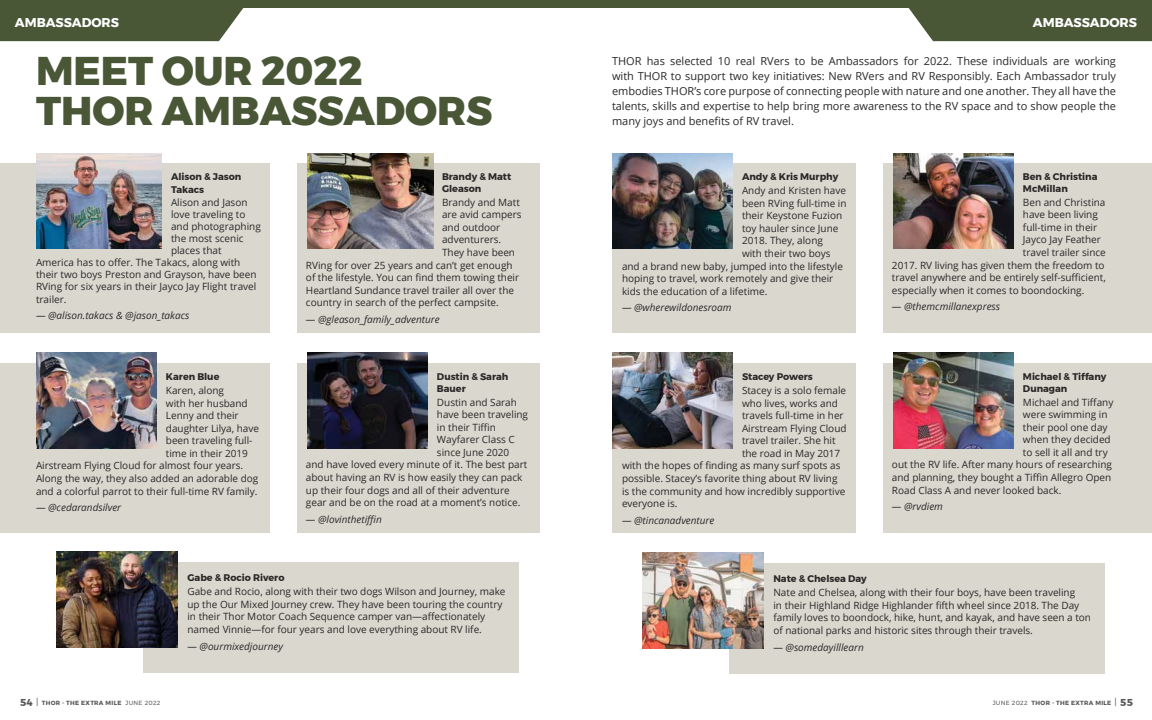
<style>
.page{position:relative;width:1152px;height:720px;background:#fff}
.page>*{position:absolute;margin:0;border:0;box-sizing:border-box;transform-origin:0 0}
.t1{font:800 40px/40px "Montserrat";color:#4a5737}
.t2{font:700 12.7px "Montserrat";color:#fff}
.t3{font:11px/15px "Open Sans";color:#2a2928;text-align:justify}
.t4{font:10px/12.5px "Open Sans";color:#2a2928}
.t5{font:italic 10px "Open Sans";color:#2a2928}
.t6{font:700 9.6px/11.5px "Montserrat";color:#2a2928}
.t7{font:700 6px "Montserrat";letter-spacing:.05em;color:#595856}
.s1{font-size:10px}
.s2{font-weight:400;font-size:9px}
.s3{font-weight:400}
</style>
<div class="page">
<svg style="left:0;top:7px;width:249px;height:34px;background:#566244"></svg>
<svg style="left:903px;top:7px;width:249px;height:34px;background:#566244"></svg>
<div style="left:576px;top:0;width:576px;height:7px;background:#4a5737"></div>
<div style="left:0;top:0;width:576px;height:7px;background:#4a5737"></div>
<div style="left:0;top:163px;width:270px;height:170px;background:#dad7cf"></div>
<div style="left:612px;top:163px;width:244px;height:170px;background:#dad7cf"></div>
<div style="left:297px;top:163px;width:243px;height:170px;background:#dad7cf"></div>
<div style="left:883px;top:163px;width:269px;height:170px;background:#dad7cf"></div>
<div style="left:0;top:363px;width:270px;height:170px;background:#dad7cf"></div>
<div style="left:143px;top:562px;width:376px;height:110px;background:#dad7cf"></div>
<div style="left:729px;top:563px;width:376px;height:110px;background:#dad7cf"></div>
<img style="left:36px;top:153px;width:126px;height:96px">
<img style="left:612px;top:153px;width:121px;height:96px">
<img style="left:307px;top:153px;width:126px;height:96px">
<img style="left:893px;top:153px;width:121px;height:96px">
<img style="left:36px;top:353px;width:121px;height:96px">
<img style="left:57px;top:552px;width:121px;height:95px">
<img style="left:643px;top:553px;width:121px;height:95px">
<div style="left:297px;top:363px;width:243px;height:170px;background:#dad7cf"></div>
<div style="left:883px;top:363px;width:269px;height:170px;background:#dad7cf"></div>
<img style="left:307px;top:353px;width:121px;height:96px">
<img style="left:893px;top:353px;width:121px;height:96px">
<div style="left:612px;top:363px;width:244px;height:170px;background:#dad7cf"></div>
<img style="left:612px;top:353px;width:121px;height:96px">
<p class="t2" style="left:15px;top:13px;width:106px">AMBASSADORS</p>
<p class="t2" style="left:1033px;top:13px;width:106px">AMBASSADORS</p>
<h1 class="t1" style="left:36px;top:51px;width:458px">MEET OUR 2022<br>THOR AMBASSADORS</h1>
<p class="t3" style="left:612px;top:53px;width:505px">THOR has selected 10 real RVers to be Ambassadors for 2022. These individuals are working with THOR to support two key initiatives: New RVers and RV Responsibly. Each Ambassador truly embodies THOR’s core purpose of connecting people with nature and one another. They all have the talents, skills and expertise to help bring more awareness to the RV space and to show people the many joys and benefits of RV travel.</p>
<p class="t6" style="left:171px;top:171px;width:72px;line-height:12.5px">Alison &amp; Jason<br>Takacs</p>
<p class="t4" style="left:171px;top:196px;width:78px">Alison and Jason</p>
<p class="t4" style="left:171px;top:208px;width:76px">love traveling to</p>
<p class="t4" style="left:171px;top:220px;width:91px">and photographing</p>
<p class="t4" style="left:171px;top:232px;width:74px">the most scenic</p>
<p class="t4" style="left:171px;top:244px;width:52px">places that</p>
<p class="t4" style="left:36px;top:256px;width:206px">America has to offer. The Takacs, along with</p>
<p class="t4" style="left:36px;top:268px;width:222px">their two boys Preston and Grayson, have been</p>
<p class="t4" style="left:36px;top:280px;width:222px">RVing for six years in their Jayco Jay Flight travel</p>
<p class="t4" style="left:36px;top:293px;width:32px">trailer.</p>
<p class="t5" style="left:36px;top:309px;width:155px">— @alison.takacs &amp; @jason_takacs</p>
<p class="t6" style="left:166px;top:371px;width:55px">Karen Blue</p>
<p class="t4" style="left:166px;top:384px;width:60px">Karen, along</p>
<p class="t4" style="left:166px;top:397px;width:83px">with her husband</p>
<p class="t4" style="left:166px;top:409px;width:74px">Lenny and their</p>
<p class="t4" style="left:166px;top:422px;width:95px">daughter Lilya, have</p>
<p class="t4" style="left:166px;top:434px;width:88px">been traveling full-</p>
<p class="t4" style="left:166px;top:447px;width:83px">time in their 2019</p>
<p class="t4" style="left:36px;top:459px;width:209px">Airstream Flying Cloud for almost four years.</p>
<p class="t4" style="left:36px;top:472px;width:224px">Along the way, they also added an adorable dog</p>
<p class="t4" style="left:36px;top:484px;width:223px">and a colorful parrot to their full-time RV family.</p>
<p class="t5" style="left:36px;top:501px;width:87px">— @cedarandsilver</p>
<p class="t6" style="left:442px;top:171px;width:71px">Brandy &amp; Matt<br>Gleason</p>
<p class="t4" style="left:442px;top:196px;width:79px">Brandy and Matt</p>
<p class="t4" style="left:442px;top:208px;width:81px">are avid campers</p>
<p class="t4" style="left:442px;top:221px;width:60px">and outdoor</p>
<p class="t4" style="left:442px;top:233px;width:61px">adventurers.</p>
<p class="t4" style="left:442px;top:246px;width:75px">They have been</p>
<p class="t4" style="left:306px;top:258px;width:208px">RVing for over 25 years and can’t get enough</p>
<p class="t4" style="left:306px;top:271px;width:215px">of the lifestyle. You can find them towing their</p>
<p class="t4" style="left:306px;top:283px;width:210px">Heartland Sundance travel trailer all over the</p>
<p class="t4" style="left:306px;top:296px;width:194px">country in search of the perfect campsite.</p>
<p class="t5" style="left:306px;top:312px;width:135px">— @gleason_family_adventure</p>
<p class="t6" style="left:437px;top:371px;width:73px">Dustin &amp; Sarah<br>Bauer</p>
<p class="t4" style="left:437px;top:396px;width:81px">Dustin and Sarah</p>
<p class="t4" style="left:437px;top:408px;width:93px">have been traveling</p>
<p class="t4" style="left:437px;top:421px;width:61px">in their Tiffin</p>
<p class="t4" style="left:437px;top:433px;width:79px">Wayfarer Class C</p>
<p class="t4" style="left:437px;top:446px;width:74px">since June 2020</p>
<p class="t4" style="left:306px;top:458px;width:223px">and have loved every minute of it. The best part</p>
<p class="t4" style="left:306px;top:471px;width:218px">about having an RV is how easily they can pack</p>
<p class="t4" style="left:306px;top:483px;width:205px">up their four dogs and all of their adventure</p>
<p class="t4" style="left:306px;top:496px;width:216px">gear and be on the road at a moment’s notice.</p>
<p class="t5" style="left:306px;top:512px;width:77px">— @lovinthetiffin</p>
<p class="t6" style="left:187px;top:572px;width:99px">Gabe &amp; Rocio Rivero</p>
<p class="t4" style="left:187px;top:585px;width:320px">Gabe and Rocio, along with their two dogs Wilson and Journey, make up the Our Mixed Journey crew. They have been touring the country in their Thor Motor Coach Sequence camper van—affectionately named Vinnie—for four years and love everything about RV life.</p>
<p class="t5" style="left:187px;top:639px;width:97px">— @ourmixedjourney</p>
<p class="t6" style="left:742px;top:171px;width:98px">Andy &amp; Kris Murphy</p>
<p class="t4" style="left:742px;top:184px;width:105px">Andy and Kristen have</p>
<p class="t4" style="left:742px;top:197px;width:106px">been RVing full-time in</p>
<p class="t4" style="left:742px;top:209px;width:102px">their Keystone Fuzion</p>
<p class="t4" style="left:742px;top:222px;width:98px">toy hauler since June</p>
<p class="t4" style="left:742px;top:234px;width:82px">2018. They, along</p>
<p class="t4" style="left:742px;top:247px;width:90px">with their two boys</p>
<p class="t4" style="left:622px;top:259px;width:223px">and a brand new baby, jumped into the lifestyle</p>
<p class="t4" style="left:622px;top:272px;width:213px">hoping to travel, work remotely and give their</p>
<p class="t4" style="left:622px;top:284px;width:147px">kids the education of a lifetime.</p>
<p class="t5" style="left:622px;top:301px;width:111px">— @wherewildonesroam</p>
<p class="t6" style="left:742px;top:371px;width:72px">Stacey Powers</p>
<p class="t4" style="left:742px;top:384px;width:106px">Stacey is a solo female</p>
<p class="t4" style="left:742px;top:397px;width:98px">who lives, works and</p>
<p class="t4" style="left:742px;top:409px;width:103px">travels full-time in her</p>
<p class="t4" style="left:742px;top:422px;width:106px">Airstream Flying Cloud</p>
<p class="t4" style="left:742px;top:434px;width:95px">travel trailer. She hit</p>
<p class="t4" style="left:742px;top:447px;width:100px">the road in May 2017</p>
<p class="t4" style="left:622px;top:459px;width:220px">with the hopes of finding as many surf spots as</p>
<p class="t4" style="left:622px;top:472px;width:217px">possible. Stacey’s favorite thing about RV living</p>
<p class="t4" style="left:622px;top:484px;width:225px">is the community and how incredibly supportive</p>
<p class="t4" style="left:622px;top:497px;width:57px">everyone is.</p>
<p class="t5" style="left:622px;top:513px;width:94px">— @tincanadventure</p>
<p class="t6" style="left:1023px;top:171px;width:76px">Ben &amp; Christina<br>McMillan</p>
<p class="t4" style="left:1023px;top:196px;width:84px">Ben and Christina</p>
<p class="t4" style="left:1023px;top:208px;width:76px">have been living</p>
<p class="t4" style="left:1023px;top:221px;width:76px">full-time in their</p>
<p class="t4" style="left:1023px;top:233px;width:79px">Jayco Jay Feather</p>
<p class="t4" style="left:1023px;top:246px;width:84px">travel trailer since</p>
<p class="t4" style="left:892px;top:258px;width:214px">2017. RV living has given them the freedom to</p>
<p class="t4" style="left:892px;top:271px;width:215px">travel anywhere and be entirely self-sufficient,</p>
<p class="t4" style="left:892px;top:283px;width:194px">especially when it comes to boondocking.</p>
<p class="t5" style="left:892px;top:300px;width:110px">— @themcmillanexpress</p>
<p class="t6" style="left:1023px;top:371px;width:85px">Michael &amp; Tiffany<br>Dunagan</p>
<p class="t4" style="left:1023px;top:396px;width:92px">Michael and Tiffany</p>
<p class="t4" style="left:1023px;top:408px;width:86px">were swimming in</p>
<p class="t4" style="left:1023px;top:421px;width:86px">their pool one day</p>
<p class="t4" style="left:1023px;top:433px;width:89px">when they decided</p>
<p class="t4" style="left:1023px;top:446px;width:86px">to sell it all and try</p>
<p class="t4" style="left:892px;top:458px;width:222px">out the RV life. After many hours of researching</p>
<p class="t4" style="left:892px;top:471px;width:221px">and planning, they bought a Tiffin Allegro Open</p>
<p class="t4" style="left:892px;top:483px;width:171px">Road Class A and never looked back.</p>
<p class="t5" style="left:892px;top:500px;width:53px">— @rvdiem</p>
<p class="t6" style="left:773px;top:573px;width:95px">Nate &amp; Chelsea Day</p>
<p class="t4" style="left:773px;top:586px;width:319px">Nate and Chelsea, along with their four boys, have been traveling<br>in their Highland Ridge Highlander fifth wheel since 2018. The Day family loves to boondock, hike, hunt, and kayak, and have seen a ton of national parks and historic sites through their travels.</p>
<p class="t5" style="left:773px;top:640px;width:92px">— @somedayilllearn</p>
<p class="t7" style="left:20px;top:698px;width:142px"><span class="s1">54</span> <span class="s2">|</span> THOR - THE EXTRA MILE <span class="s3">JUNE 2022</span></p>
<p class="t7" style="left:993px;top:698px;width:142px"><span class="s3">JUNE 2022</span> THOR - THE EXTRA MILE <span class="s2">|</span> <span class="s1">55</span></p>
</div>
